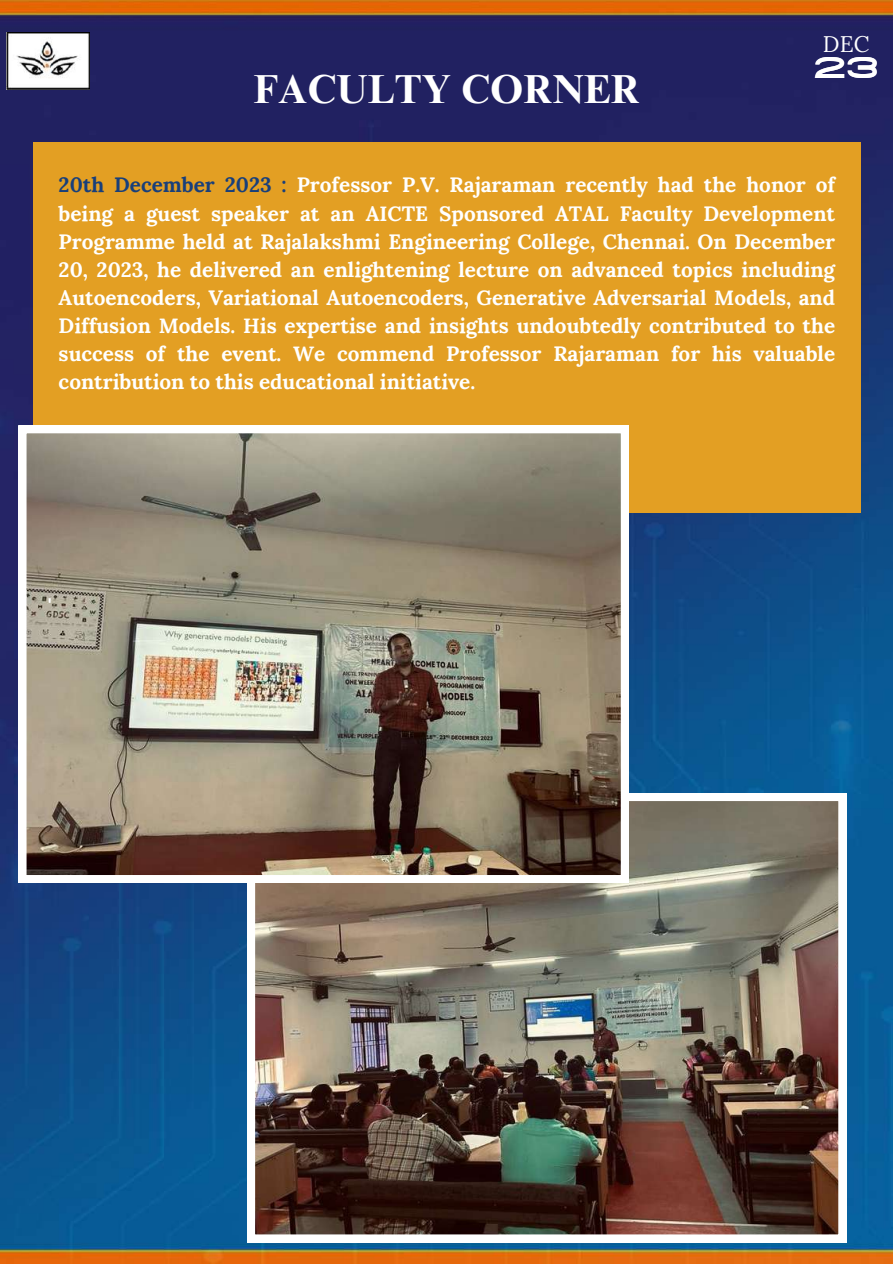
<style>
.page{position:relative;width:893px;height:1264px;background:#fff}
.page>*{position:absolute;margin:0;border:0;box-sizing:border-box;transform-origin:0 0}
.t1{font:700 40.5px "Times NRMT Pro";color:#fff}
.t2{font:30px "High Cruiser";color:#fff}
.t3{font:22.5px "Lora";color:#fff}
.t4{font:700 21px "Lora";color:#fff}
.t5{font:700 20.7px/28.2px "Lora";color:#fff;text-align:justify}
.s1{color:#183f7b}
</style>
<div class="page">
<img style="left:0;top:0;width:892px;height:1263px">
<img style="left:6px;top:32px;width:84px;height:57px">
<div style="left:33px;top:142px;width:827px;height:370px;background:#e39f23"></div>
<img style="left:247px;top:793px;width:599px;height:449px">
<img style="left:19px;top:425px;width:609px;height:457px">
<h1 class="t1" style="left:254px;top:74px;width:388px">FACULTY CORNER</h1>
<p class="t3" style="left:822px;top:30px;width:48px">DEC</p>
<h2 class="t2" style="left:813px;top:51px;width:66px">23</h2>
<p class="t5" style="left:59px;top:171px;width:778px"><span class="s1">20th December 2023 :</span> Professor P.V. Rajaraman recently had the honor of being a guest speaker at an AICTE Sponsored ATAL Faculty Development Programme held at Rajalakshmi Engineering College, Chennai. On December 20, 2023, he delivered an enlightening lecture on advanced topics including Autoencoders, Variational Autoencoders, Generative Adversarial Models, and Diffusion Models. His expertise and insights undoubtedly contributed to the success of the event. We commend Professor Rajaraman for his valuable contribution to this educational initiative.</p>
<p class="t4" style="left:48px;top:591px;width:5px">'</p>
</div>
